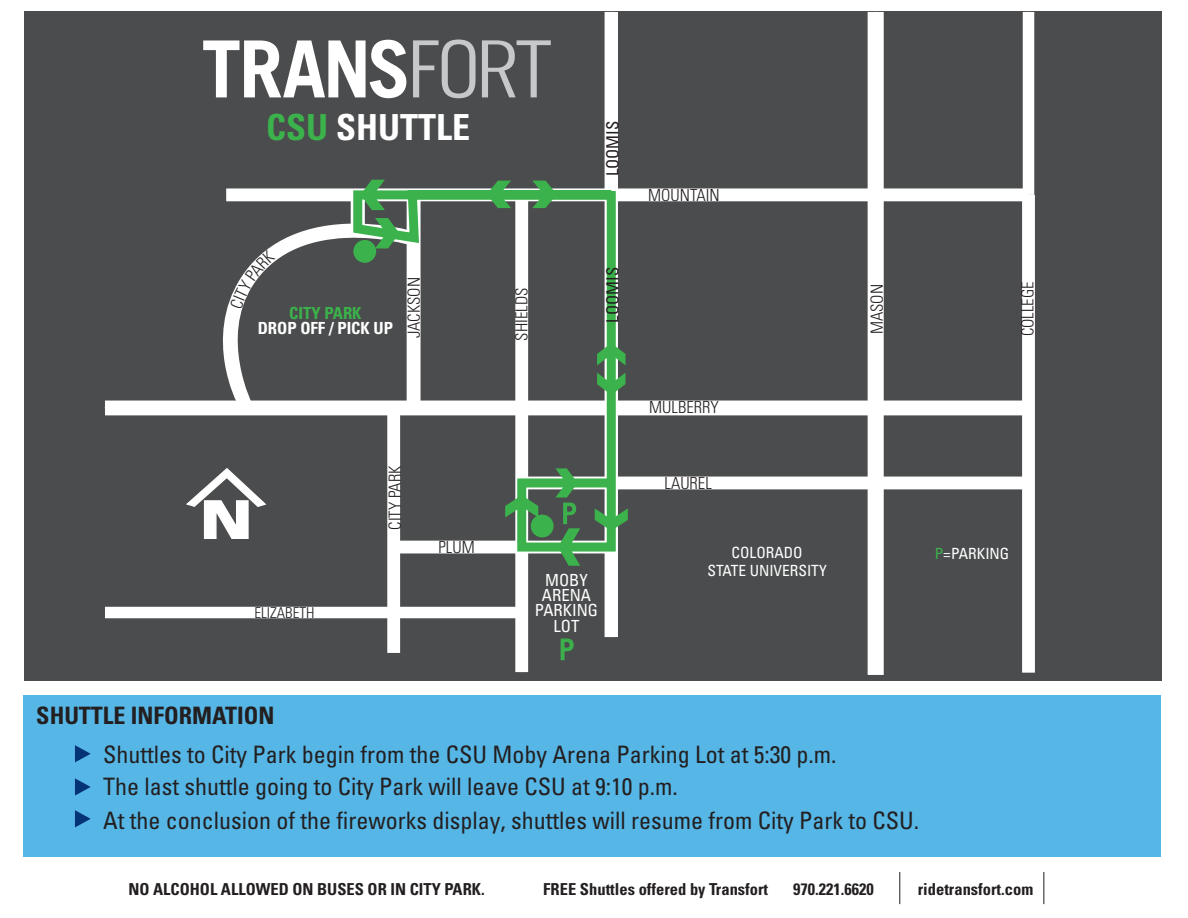
<style>
.page{position:relative;width:1188px;height:918px;background:#fff}
.page>*{position:absolute;margin:0;border:0;box-sizing:border-box;transform-origin:0 0}
.t1{font:700 condensed 36px "Univers LT Std";color:#fff}
.t2{font:condensed 28.2px "Univers LT Std";color:#3bb24b}
.t3{font:condensed 24px/32.8px "Univers LT Std";color:#231f20}
.t4{font:700 condensed 24px "Univers LT Std";color:#231f20}
.t5{font:300 condensed 16.65px "Univers LT Std";color:#231f20}
.t6{font:condensed 16.65px/15.5px "Univers LT Std";color:#fff;text-align:center}
.t7{font:700 condensed 16.65px "Univers LT Std";color:#fff}
.t8{font:condensed 16.65px "Univers LT Std";color:#231f20}
.t9{font:700 condensed 16.65px "Univers LT Std";color:#3bb24b}
.t10{font:700 condensed 16.5px "Univers LT Std";color:#231f20}
.t11{font:condensed 15.45px "Univers LT Std";color:#fff}
.t12{font:300 condensed 15px "Univers LT Std";color:#231f20}
.s1{color:#3bb24b}
</style>
<div class="page">
<hr style="left:899px;top:872px;width:1px;height:32px;background:#231f20">
<hr style="left:1043px;top:872px;width:1px;height:32px;background:#231f20">
<div style="left:24px;top:12px;width:1138px;height:669px;background:#4b4c4d"></div>
<div style="left:105px;top:401px;width:922px;height:14px;background:#fff"></div>
<div style="left:226px;top:188px;width:803px;height:13px;background:#fff"></div>
<div style="left:515px;top:195px;width:13px;height:477px;background:#fff"></div>
<div style="left:1023px;top:12px;width:11px;height:183px;background:#fff"></div>
<div style="left:868px;top:12px;width:16px;height:663px;background:#fff"></div>
<div style="left:605px;top:12px;width:13px;height:625px;background:#fff"></div>
<div style="left:1022px;top:195px;width:13px;height:478px;background:#fff"></div>
<svg style="left:560px;top:638px;width:14px;height:23px"></svg>
<svg style="left:203px;top:40px;width:203px;height:58px"></svg>
<svg style="left:413px;top:40px;width:63px;height:58px"></svg>
<svg style="left:482px;top:40px;width:69px;height:57px"></svg>
<div style="left:387px;top:408px;width:13px;height:245px;background:#fff"></div>
<div style="left:105px;top:607px;width:417px;height:11px;background:#fff"></div>
<div style="left:522px;top:477px;width:505px;height:12px;background:#fff"></div>
<div style="left:23px;top:695px;width:1137px;height:162px;background:#56b7e7"></div>
<svg style="left:75px;top:810px;width:16px;height:17px"></svg>
<svg style="left:75px;top:778px;width:16px;height:18px"></svg>
<svg style="left:75px;top:745px;width:16px;height:17px"></svg>
<svg style="left:185px;top:179px;width:443px;height:387px"></svg>
<h1 class="t1" style="left:266px;top:105px;width:205px"><span class="s1">CSU</span> SHUTTLE</h1>
<p class="t8" style="left:602px;top:176px;width:57px;rotate:-90deg">LOOMIS</p>
<p class="t5" style="left:648px;top:185px;width:73px">MOUNTAIN</p>
<p class="t9" style="left:289px;top:303px;width:74px">CITY PARK</p>
<p class="t7" style="left:258px;top:318px;width:137px">DROP OFF / PICK UP</p>
<p class="t8" style="left:602px;top:323px;width:57px;rotate:-90deg">LOOMIS</p>
<p class="t5" style="left:404px;top:338px;width:63px;rotate:-90deg">JACKSON</p>
<p class="t5" style="left:512px;top:341px;width:54px;rotate:-90deg">SHIELDS</p>
<p class="t5" style="left:1018px;top:336px;width:56px;rotate:-90deg">COLLEGE</p>
<p class="t5" style="left:867px;top:334px;width:52px;rotate:-90deg">MASON</p>
<p class="t5" style="left:649px;top:398px;width:71px">MULBERRY</p>
<p class="t12" style="left:254px;top:604px;width:61px">ELIZABETH</p>
<p class="t5" style="left:385px;top:530px;width:66px;rotate:-90deg">CITY PARK</p>
<p class="t5" style="left:439px;top:537px;width:38px">PLUM</p>
<p class="t2" style="left:561px;top:496px;width:17px">P</p>
<p class="t6" style="left:535px;top:572px;width:65px">MOBY<br>ARENA<br>PARKING<br>LOT</p>
<p class="t2" style="left:559px;top:632px;width:17px">P</p>
<p class="t5" style="left:665px;top:473px;width:49px">LAUREL</p>
<p class="t11" style="left:732px;top:543px;width:73px">COLORADO</p>
<p class="t11" style="left:935px;top:543px;width:76px"><span class="s1">P</span>=PARKING</p>
<p class="t11" style="left:707px;top:561px;width:121px">STATE UNIVERSITY</p>
<p class="t4" style="left:36px;top:701px;width:240px">SHUTTLE INFORMATION</p>
<p class="t3" style="left:103px;top:738px;width:817px">Shuttles to City Park begin from the CSU Moby Arena Parking Lot at 5:30 p.m.<br>The last shuttle going to City Park will leave CSU at 9:10 p.m.<br>At the conclusion of the fireworks display, shuttles will resume from City Park to CSU.</p>
<p class="t10" style="left:128px;top:879px;width:358px">NO ALCOHOL ALLOWED ON BUSES OR IN CITY PARK.</p>
<p class="t10" style="left:543px;top:879px;width:226px">FREE Shuttles offered by Transfort</p>
<p class="t10" style="left:793px;top:879px;width:82px">970.221.6620</p>
<p class="t10" style="left:918px;top:879px;width:117px">ridetransfort.com</p>
</div>
